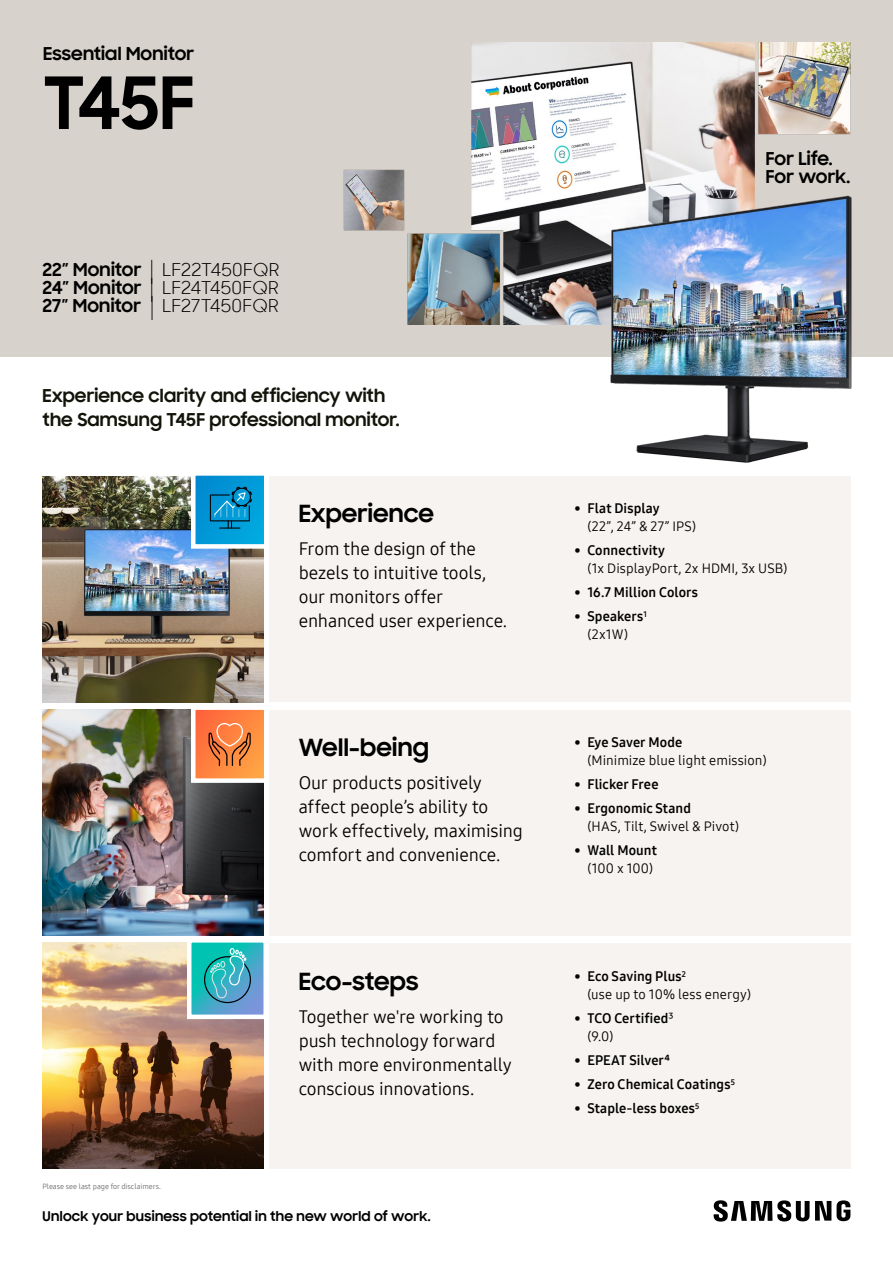
<style>
.page{position:relative;width:893px;height:1263px;background:#fff}
.page>*{position:absolute;margin:0;border:0;box-sizing:border-box;transform-origin:0 0}
.t1{font:700 72px "Samsung Sharp Sans";color:#000}
.t2{font:700 24px "Samsung Sharp Sans";letter-spacing:.005em;color:#000}
.t3{font:18px/24px "Samsung One 400";letter-spacing:-.01em;color:#000}
.t4{font:700 18px/24px "Samsung Sharp Sans";letter-spacing:.01em;color:#121309}
.t5{font:18px/18px "Samsung Sharp Sans";letter-spacing:-.01em;color:#000;text-align:justify}
.t6{font:700 18px/18px "Samsung Sharp Sans";letter-spacing:.01em;color:#000}
.t7{font:13.5px "Samsung One 700";letter-spacing:.005em;color:#000}
.t8{font:13.5px "Samsung One 400";letter-spacing:.005em;color:#000}
.t9{font:700 13.5px "Samsung Sharp Sans";letter-spacing:.02em;color:#000}
.t10{font:7.5px "Samsung One 400";color:#6e6a69}
.s1{font-weight:700}
.s2{font-size:25.2px}
.s3{font-family:"Samsung One 400"}
</style>
<div class="page">
<img style="left:43px;top:710px;width:221px;height:225px">
<img style="left:43px;top:476px;width:221px;height:226px">
<div style="left:269px;top:476px;width:581px;height:226px;background:#f7f3f0"></div>
<img style="left:43px;top:943px;width:221px;height:225px">
<div style="left:0;top:0;width:893px;height:357px;background:#d7d2cb"></div>
<img style="left:343px;top:42px;width:508px;height:282px">
<div style="left:193px;top:473px;width:73px;height:73px;background:linear-gradient(to bottom,#008fd2,#00a1da)"></div>
<div style="left:191px;top:471px;width:77px;height:78px;border:4px solid #fff"></div>
<hr style="left:220px;top:527px;width:20px;height:2px;background:#000">
<svg style="left:210px;top:487px;width:42px;height:41px;background:#0c8abd"></svg>
<svg style="left:196px;top:710px;width:67px;height:68px;background:#ff843f"></svg>
<div style="left:191px;top:705px;width:77px;height:78px;border:4px solid #fff"></div>
<svg style="left:208px;top:722px;width:43px;height:44px;background:#e07a41"></svg>
<svg style="left:192px;top:943px;width:71px;height:71px;background:#39adc4"></svg>
<svg style="left:203px;top:947px;width:49px;height:57px;background:#3caeba"></svg>
<div style="left:187px;top:938px;width:81px;height:81px;border:4px solid #fff"></div>
<div style="left:269px;top:710px;width:581px;height:225px;background:#f7f3f0"></div>
<div style="left:269px;top:943px;width:581px;height:225px;background:#f7f3f0"></div>
<img style="left:571px;top:192px;width:281px;height:271px">
<svg style="left:837px;top:1200px;width:13px;height:21px"></svg>
<svg style="left:714px;top:1200px;width:117px;height:21px"></svg>
<p class="t6" style="left:43px;top:44px;width:153px">Essential Monitor</p>
<h1 class="t1" style="left:43px;top:50px;width:153px">T45F</h1>
<p class="t5" style="left:43px;top:260px;width:238px"><span class="s1">22” Monitor</span> <span class="s2">|</span> LF22T450FQR <span class="s1">24” Monitor</span> <span class="s2">|</span> LF24T450FQR <span class="s1">27” Monitor</span> <span class="s2">|</span> LF27T450FQR</p>
<p class="t4" style="left:43px;top:383px;width:358px">Experience clarity and efficiency with the Samsung T45F professional monitor.</p>
<h2 class="t2" style="left:299px;top:496px;width:137px">Experience</h2>
<p class="t3" style="left:299px;top:536px;width:210px">From the design of the bezels to intuitive tools, our monitors offer enhanced user experience.</p>
<h2 class="t2" style="left:299px;top:730px;width:132px">Well-being</h2>
<p class="t3" style="left:299px;top:770px;width:226px">Our products positively affect people’s ability to work effectively, maximising comfort and convenience.</p>
<p class="t10" style="left:43px;top:1181px;width:120px">Please see last page for disclaimers.</p>
<h2 class="t2" style="left:299px;top:964px;width:121px">Eco-steps</h2>
<p class="t3" style="left:299px;top:1004px;width:215px">Together we're working to push technology forward with more environmentally conscious innovations.</p>
<p class="t9" style="left:43px;top:1206px;width:390px">Unlock your business potential in the new world of work.</p>
<p class="t6" style="left:766px;top:149px;width:86px">For Life.<br>For work.</p>
<p class="t7" style="left:575px;top:499px;width:87px"><span class="s3">•</span> Flat Display</p>
<p class="t8" style="left:587px;top:517px;width:110px">(22”, 24” &amp; 27” IPS)</p>
<p class="t7" style="left:575px;top:541px;width:92px"><span class="s3">•</span> Connectivity</p>
<p class="t8" style="left:587px;top:559px;width:202px">(1x DisplayPort, 2x HDMI, 3x USB)</p>
<p class="t7" style="left:575px;top:583px;width:125px"><span class="s3">•</span> 16.7 Million Colors</p>
<p class="t7" style="left:575px;top:607px;width:74px">• Speakers<sup>1</sup></p>
<p class="t8" style="left:587px;top:625px;width:42px">(2x1W)</p>
<p class="t7" style="left:575px;top:733px;width:109px"><span class="s3">•</span> Eye Saver Mode</p>
<p class="t8" style="left:587px;top:751px;width:181px">(Minimize blue light emission)</p>
<p class="t7" style="left:575px;top:775px;width:85px"><span class="s3">•</span> Flicker Free</p>
<p class="t7" style="left:575px;top:799px;width:118px"><span class="s3">•</span> Ergonomic Stand</p>
<p class="t8" style="left:587px;top:817px;width:153px">(HAS, Tilt, Swivel &amp; Pivot)</p>
<p class="t7" style="left:575px;top:841px;width:84px"><span class="s3">•</span> Wall Mount</p>
<p class="t8" style="left:587px;top:859px;width:67px">(100 x 100)</p>
<p class="t7" style="left:575px;top:967px;width:113px"><span class="s3">•</span> Eco Saving Plus<sup>2</sup></p>
<p class="t8" style="left:587px;top:985px;width:165px">(use up to 10% less energy)</p>
<p class="t7" style="left:575px;top:1009px;width:101px"><span class="s3">•</span> TCO Certified<span class="s3">³</span></p>
<p class="t8" style="left:587px;top:1027px;width:28px">(9.0)</p>
<p class="t7" style="left:575px;top:1051px;width:97px"><span class="s3">•</span> EPEAT Silver⁴</p>
<p class="t7" style="left:575px;top:1075px;width:162px"><span class="s3">•</span> Zero Chemical Coatings<sup>5</sup></p>
<p class="t7" style="left:575px;top:1099px;width:126px"><span class="s3">•</span> Staple-less boxes<sup>5</sup></p>
</div>
